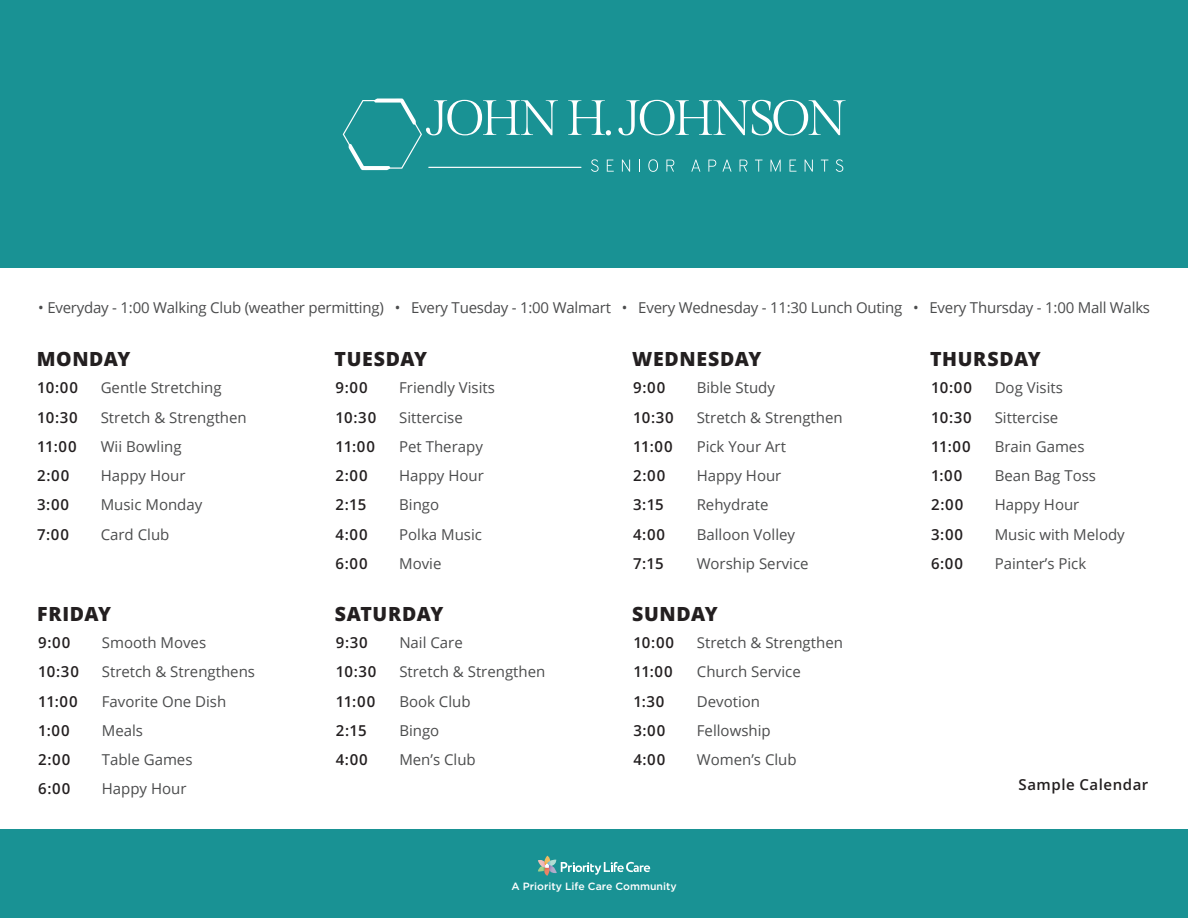
<style>
.page{position:relative;width:1188px;height:918px;background:#fff}
.page>*{position:absolute;margin:0;border:0;box-sizing:border-box;transform-origin:0 0}
.t1{font:800 19.5px "Open Sans";letter-spacing:.035em;color:#231f20}
.t2{font:15px/29.2px "Open Sans";color:#4b4c4d}
.t3{font:600 15px "Open Sans";letter-spacing:.055em;color:#231f20}
.t4{font:600 15px "Open Sans";letter-spacing:.035em;color:#231f20}
.t5{font:500 10.5px "Gotham";color:#fff}
</style>
<div class="page">
<div style="left:0;top:0;width:1188px;height:268px;background:#199294"></div>
<div style="left:0;top:829px;width:1188px;height:89px;background:#199294"></div>
<svg style="left:538px;top:856px;width:112px;height:20px"></svg>
<svg style="left:568px;top:100px;width:43px;height:35px"></svg>
<svg style="left:618px;top:100px;width:228px;height:35px"></svg>
<svg style="left:591px;top:159px;width:8px;height:13px"></svg>
<svg style="left:607px;top:160px;width:7px;height:12px"></svg>
<svg style="left:622px;top:160px;width:8px;height:12px"></svg>
<svg style="left:639px;top:160px;width:1px;height:12px"></svg>
<svg style="left:648px;top:159px;width:10px;height:13px"></svg>
<svg style="left:666px;top:160px;width:8px;height:12px"></svg>
<svg style="left:691px;top:160px;width:9px;height:12px"></svg>
<svg style="left:708px;top:160px;width:8px;height:12px"></svg>
<svg style="left:722px;top:160px;width:10px;height:12px"></svg>
<svg style="left:740px;top:160px;width:7px;height:12px"></svg>
<svg style="left:755px;top:160px;width:8px;height:12px"></svg>
<svg style="left:771px;top:160px;width:10px;height:12px"></svg>
<svg style="left:790px;top:160px;width:6px;height:12px"></svg>
<svg style="left:805px;top:160px;width:8px;height:12px"></svg>
<svg style="left:821px;top:160px;width:7px;height:12px"></svg>
<svg style="left:836px;top:159px;width:7px;height:13px"></svg>
<hr style="left:428px;top:167px;width:153px;height:1px;background:#fff">
<svg style="left:343px;top:98px;width:215px;height:72px"></svg>
<p class="t2" style="left:38px;top:292px;width:1113px">• Everyday - 1:00 Walking Club (weather permitting) • Every Tuesday - 1:00 Walmart • Every Wednesday - 11:30 Lunch Outing • Every Thursday - 1:00 Mall Walks</p>
<p class="t1" style="left:37px;top:346px;width:95px">MONDAY</p>
<p class="t3" style="left:37px;top:378px;width:42px">10:00</p>
<p class="t3" style="left:37px;top:407px;width:42px">10:30</p>
<p class="t3" style="left:37px;top:436px;width:41px">11:00</p>
<p class="t3" style="left:37px;top:466px;width:34px">2:00</p>
<p class="t3" style="left:37px;top:495px;width:34px">3:00</p>
<p class="t3" style="left:37px;top:524px;width:33px">7:00</p>
<p class="t2" style="left:101px;top:373px;width:122px">Gentle Stretching</p>
<p class="t2" style="left:101px;top:402px;width:148px">Stretch &amp; Strengthen</p>
<p class="t2" style="left:101px;top:431px;width:82px">Wii Bowling</p>
<p class="t2" style="left:101px;top:461px;width:86px">Happy Hour</p>
<p class="t2" style="left:101px;top:490px;width:103px">Music Monday</p>
<p class="t2" style="left:101px;top:519px;width:70px">Card Club</p>
<p class="t1" style="left:37px;top:600px;width:75px">FRIDAY</p>
<p class="t3" style="left:38px;top:632px;width:34px">9:00</p>
<p class="t3" style="left:38px;top:662px;width:42px">10:30</p>
<p class="t3" style="left:38px;top:691px;width:41px">11:00</p>
<p class="t3" style="left:38px;top:720px;width:33px">1:00</p>
<p class="t3" style="left:38px;top:749px;width:34px">2:00</p>
<p class="t3" style="left:38px;top:779px;width:33px">6:00</p>
<p class="t2" style="left:102px;top:628px;width:155px">Smooth Moves<br>Stretch &amp; Strengthens<br>Favorite One Dish</p>
<p class="t2" style="left:102px;top:715px;width:92px">Meals<br>Table Games<br>Happy Hour</p>
<p class="t1" style="left:335px;top:346px;width:94px">TUESDAY</p>
<p class="t3" style="left:336px;top:378px;width:34px">9:00</p>
<p class="t3" style="left:336px;top:407px;width:42px">10:30</p>
<p class="t3" style="left:336px;top:436px;width:41px">11:00</p>
<p class="t3" style="left:336px;top:466px;width:34px">2:00</p>
<p class="t3" style="left:336px;top:495px;width:32px">2:15</p>
<p class="t3" style="left:336px;top:524px;width:34px">4:00</p>
<p class="t3" style="left:336px;top:553px;width:33px">6:00</p>
<p class="t2" style="left:399px;top:373px;width:97px">Friendly Visits<br>Sittercise<br>Pet Therapy<br>Happy Hour<br>Bingo<br>Polka Music<br>Movie</p>
<p class="t1" style="left:335px;top:600px;width:110px">SATURDAY</p>
<p class="t3" style="left:336px;top:632px;width:33px">9:30</p>
<p class="t3" style="left:336px;top:662px;width:42px">10:30</p>
<p class="t3" style="left:336px;top:691px;width:41px">11:00</p>
<p class="t3" style="left:336px;top:720px;width:32px">2:15</p>
<p class="t3" style="left:336px;top:749px;width:34px">4:00</p>
<p class="t2" style="left:399px;top:628px;width:148px">Nail Care<br>Stretch &amp; Strengthen<br>Book Club<br>Bingo<br>Men’s Club</p>
<p class="t1" style="left:632px;top:346px;width:131px">WEDNESDAY</p>
<p class="t3" style="left:633px;top:378px;width:34px">9:00</p>
<p class="t3" style="left:633px;top:407px;width:42px">10:30</p>
<p class="t3" style="left:633px;top:436px;width:41px">11:00</p>
<p class="t3" style="left:633px;top:466px;width:34px">2:00</p>
<p class="t3" style="left:633px;top:495px;width:32px">3:15</p>
<p class="t3" style="left:633px;top:524px;width:34px">4:00</p>
<p class="t3" style="left:633px;top:553px;width:32px">7:15</p>
<p class="t2" style="left:697px;top:373px;width:148px">Bible Study<br>Stretch &amp; Strengthen<br>Pick Your Art<br>Happy Hour<br>Rehydrate<br>Balloon Volley<br>Worship Service</p>
<p class="t1" style="left:632px;top:600px;width:87px">SUNDAY</p>
<p class="t3" style="left:633px;top:632px;width:42px">10:00</p>
<p class="t3" style="left:633px;top:662px;width:41px">11:00</p>
<p class="t3" style="left:633px;top:691px;width:33px">1:30</p>
<p class="t3" style="left:633px;top:720px;width:34px">3:00</p>
<p class="t3" style="left:633px;top:749px;width:34px">4:00</p>
<p class="t2" style="left:697px;top:628px;width:148px">Stretch &amp; Strengthen<br>Church Service<br>Devotion<br>Fellowship<br>Women’s Club</p>
<p class="t5" style="left:511px;top:879px;width:167px">A Priority Life Care Community</p>
<p class="t1" style="left:930px;top:346px;width:112px">THURSDAY</p>
<p class="t3" style="left:931px;top:378px;width:42px">10:00</p>
<p class="t3" style="left:931px;top:407px;width:42px">10:30</p>
<p class="t3" style="left:931px;top:436px;width:41px">11:00</p>
<p class="t3" style="left:931px;top:466px;width:33px">1:00</p>
<p class="t3" style="left:931px;top:495px;width:34px">2:00</p>
<p class="t3" style="left:931px;top:524px;width:34px">3:00</p>
<p class="t3" style="left:931px;top:553px;width:33px">6:00</p>
<p class="t2" style="left:995px;top:373px;width:91px">Dog Visits<br>Sittercise<br>Brain Games</p>
<p class="t2" style="left:995px;top:461px;width:103px">Bean Bag Toss</p>
<p class="t2" style="left:995px;top:490px;width:86px">Happy Hour</p>
<p class="t2" style="left:995px;top:519px;width:132px">Music with Melody</p>
<p class="t2" style="left:995px;top:548px;width:93px">Painter’s Pick</p>
<p class="t4" style="left:1018px;top:774px;width:131px">Sample Calendar</p>
</div>
